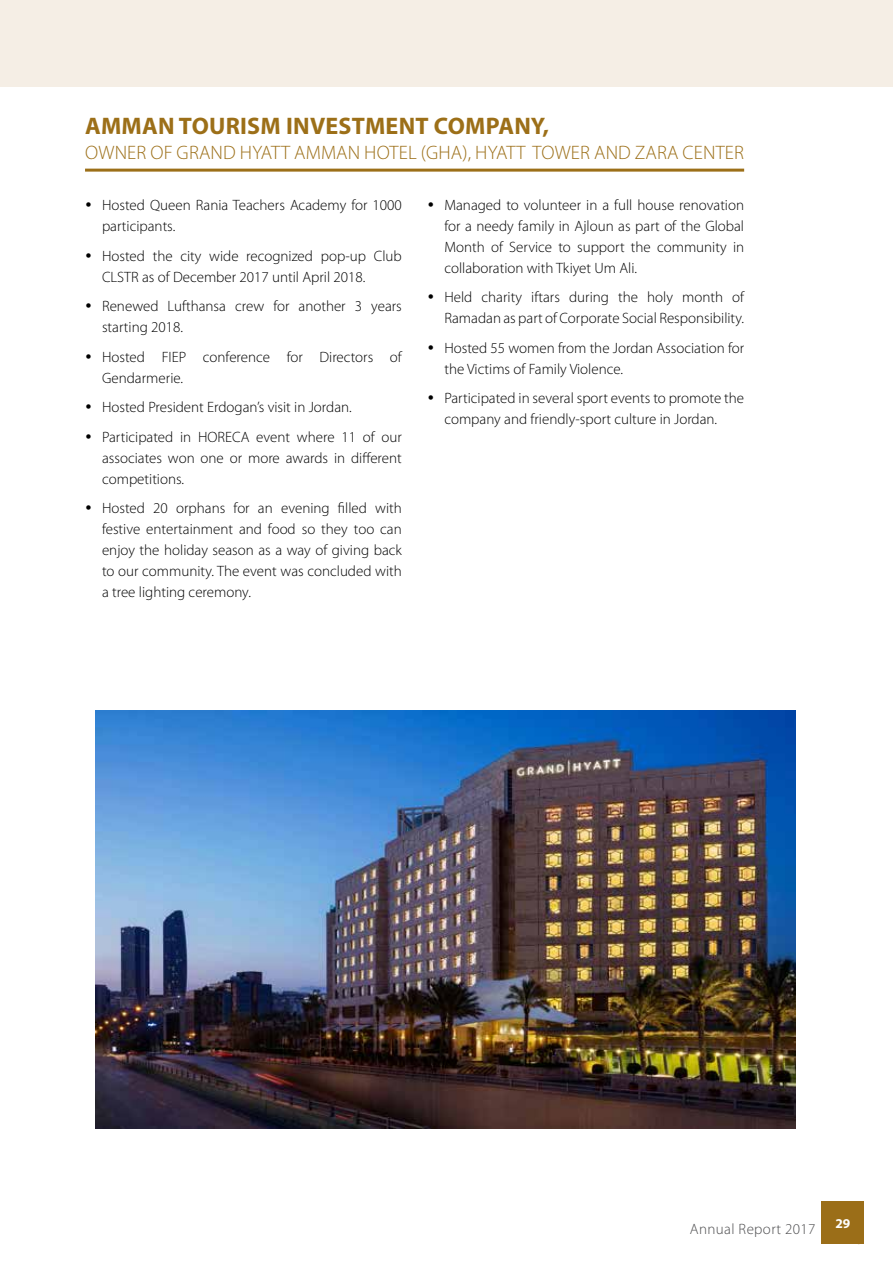
<style>
.page{position:relative;width:893px;height:1263px;background:#f5eee5}
.page>*{position:absolute;margin:0;border:0;box-sizing:border-box;transform-origin:0 0}
.t1{font:700 24px "Myriad Pro";letter-spacing:.01em;color:#9c6f18}
.t2{font:300 19.5px "Myriad Pro";letter-spacing:.01em;color:#9c6f18}
.t3{font:300 15px/21px "Myriad Pro";color:#000}
.t4{font:300 15px "Myriad Pro";letter-spacing:.025em;color:#4b4b4d}
.t5{font:700 13.5px "Myriad Pro";color:#fff}
</style>
<div class="page">
<div style="left:0;top:87px;width:893px;height:1176px;background:#fff"></div>
<hr style="left:85px;top:169px;width:659px;height:3px;background:#9c6f18">
<img style="left:96px;top:711px;width:699px;height:417px">
<div style="left:821px;top:1201px;width:43px;height:43px;background:#9b6e18"></div>
<h1 class="t1" style="left:85px;top:110px;width:465px">AMMAN TOURISM INVESTMENT COMPANY,</h1>
<h2 class="t2" style="left:85px;top:141px;width:661px">OWNER OF GRAND HYATT AMMAN HOTEL (GHA), HYATT TOWER AND ZARA CENTER</h2>
<p class="t3" style="left:102px;top:194px;width:301px;line-height:21.6px">Hosted Queen Rania Teachers Academy for 1000 participants.</p>
<p class="t3" style="left:102px;top:245px;width:301px">Hosted the city wide recognized pop-up Club<br>CLSTR as of December 2017 until April 2018.</p>
<p class="t3" style="left:102px;top:296px;width:301px">Renewed Lufthansa crew for another 3 years starting 2018.</p>
<p class="t3" style="left:102px;top:346px;width:301px">Hosted FIEP conference for Directors of<br>Gendarmerie.</p>
<p class="t3" style="left:102px;top:392px;width:301px;line-height:29.5px">Hosted President Erdogan’s visit in Jordan.<br>Participated in HORECA event where 11 of our</p>
<p class="t3" style="left:102px;top:447px;width:301px">associates won one or more awards in different competitions.</p>
<p class="t3" style="left:102px;top:498px;width:301px;text-align:justify">Hosted 20 orphans for an evening filled with festive entertainment and food so they too can enjoy the holiday season as a way of giving back to our community. The event was concluded with a tree lighting ceremony.</p>
<p class="t3" style="left:444px;top:194px;width:301px;text-align:justify">Managed to volunteer in a full house renovation for a needy family in Ajloun as part of the Global Month of Service to support the community in collaboration with Tkiyet Um Ali.</p>
<p class="t3" style="left:444px;top:286px;width:301px">Held charity iftars during the holy month of<br>Ramadan as part of Corporate Social Responsibility.</p>
<p class="t3" style="left:444px;top:337px;width:301px">Hosted 55 women from the Jordan Association for the Victims of Family Violence.</p>
<p class="t3" style="left:444px;top:387px;width:301px">Participated in several sport events to promote the company and friendly-sport culture in Jordan.</p>
<p class="t4" style="left:690px;top:1220px;width:127px">Annual Report 2017</p>
<p class="t5" style="left:835px;top:1214px;width:16px">29</p>
</div>
